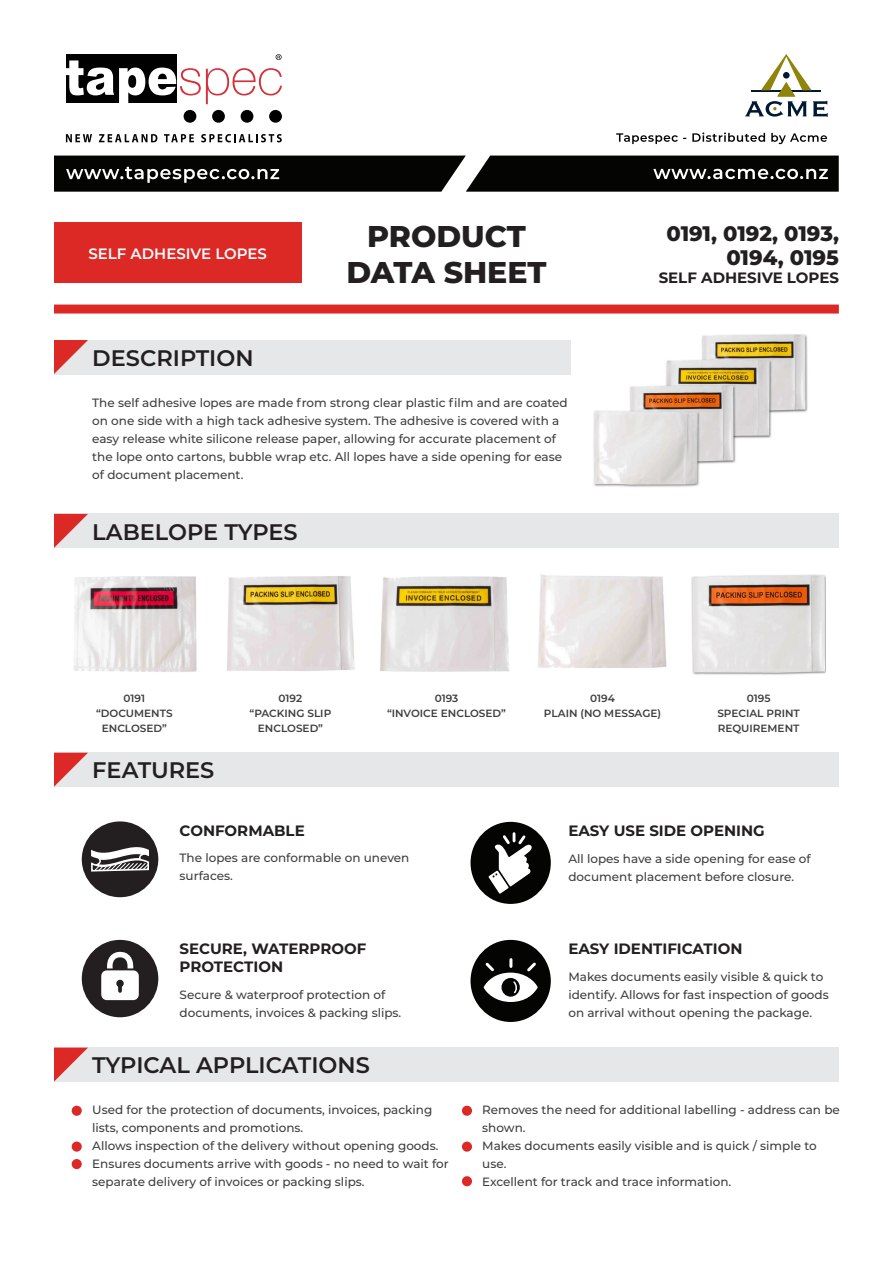
<style>
.page{position:relative;width:893px;height:1263px;background:#fff}
.page>*{position:absolute;margin:0;border:0;box-sizing:border-box;transform-origin:0 0}
.t1{font:800 30px "Montserrat";color:#231f20}
.t2{font:600 22.5px "Montserrat";color:#231f20}
.t3{font:800 21px "Montserrat";letter-spacing:-.01em;color:#231f20}
.t4{font:700 15px/18px "Montserrat";color:#231f20}
.t5{font:600 15px "Montserrat";color:#fff}
.t6{font:500 12px/18px "Montserrat";color:#3e3e3f}
.t7{font:600 10.5px/15px "Montserrat";color:#3e3e3f;text-align:center}
</style>
<div class="page">
<div style="left:54px;top:305px;width:785px;height:9px;background:#dd2926"></div>
<div style="left:54px;top:340px;width:516px;height:34px;background:#e6e7e9"></div>
<svg style="left:54px;top:340px;width:34px;height:34px"></svg>
<div style="left:54px;top:753px;width:785px;height:34px;background:#e6e7e9"></div>
<div style="left:54px;top:514px;width:785px;height:34px;background:#e6e7e9"></div>
<svg style="left:54px;top:753px;width:34px;height:34px"></svg>
<svg style="left:54px;top:514px;width:34px;height:34px"></svg>
<div style="left:54px;top:222px;width:247px;height:61px;background:#dd2926"></div>
<div style="left:54px;top:1047px;width:785px;height:34px;background:#e6e7e9"></div>
<svg style="left:54px;top:1047px;width:34px;height:34px"></svg>
<div style="left:72px;top:1106px;width:10px;height:10px;background:#dd2926;border-radius:50%"></div>
<div style="left:462px;top:1106px;width:10px;height:10px;background:#dd2926;border-radius:50%"></div>
<div style="left:72px;top:1159px;width:10px;height:10px;background:#dd2926;border-radius:50%"></div>
<div style="left:72px;top:1141px;width:10px;height:11px;background:#dd2926;border-radius:50%"></div>
<div style="left:462px;top:1141px;width:10px;height:11px;background:#dd2926;border-radius:50%"></div>
<div style="left:462px;top:1176px;width:10px;height:10px;background:#dd2926;border-radius:50%"></div>
<div style="left:470px;top:822px;width:81px;height:82px;background:#040503;border-radius:50%"></div>
<svg style="left:488px;top:832px;width:44px;height:62px"></svg>
<div style="left:82px;top:821px;width:76px;height:76px;background:#231f20;border-radius:50%"></div>
<svg style="left:92px;top:841px;width:56px;height:24px"></svg>
<div style="left:91px;top:840px;width:58px;height:25px;border:2px solid #fff;border-radius:9px"></div>
<svg style="left:91px;top:853px;width:58px;height:19px"></svg>
<div style="left:470px;top:940px;width:81px;height:82px;background:#040503;border-radius:50%"></div>
<svg style="left:484px;top:972px;width:54px;height:30px"></svg>
<div style="left:501px;top:978px;width:19px;height:19px;background:#040503;border-radius:50%"></div>
<svg style="left:513px;top:980px;width:4px;height:15px"></svg>
<svg style="left:485px;top:958px;width:51px;height:16px"></svg>
<div style="left:82px;top:940px;width:76px;height:77px;background:#231f20;border-radius:50%"></div>
<svg style="left:101px;top:951px;width:38px;height:49px"></svg>
<img style="left:593px;top:334px;width:215px;height:153px">
<img style="left:74px;top:576px;width:123px;height:96px">
<img style="left:227px;top:576px;width:128px;height:95px">
<img style="left:380px;top:576px;width:129px;height:96px">
<img style="left:538px;top:574px;width:129px;height:94px">
<img style="left:691px;top:574px;width:135px;height:101px">
<svg style="left:616px;top:133px;width:70px;height:11px"></svg>
<svg style="left:692px;top:132px;width:73px;height:10px"></svg>
<svg style="left:771px;top:133px;width:56px;height:11px"></svg>
<svg style="left:54px;top:156px;width:785px;height:36px;background:#1d1d1c"></svg>
<svg style="left:745px;top:54px;width:83px;height:63px"></svg>
<div style="left:184px;top:110px;width:12px;height:13px;background:#000001;border-radius:50%"></div>
<div style="left:212px;top:110px;width:13px;height:13px;background:#000001;border-radius:50%"></div>
<div style="left:241px;top:110px;width:12px;height:13px;background:#000001;border-radius:50%"></div>
<div style="left:269px;top:110px;width:13px;height:13px;background:#000001;border-radius:50%"></div>
<svg style="left:66px;top:134px;width:26px;height:8px"></svg>
<svg style="left:99px;top:134px;width:58px;height:8px"></svg>
<svg style="left:164px;top:134px;width:30px;height:8px"></svg>
<svg style="left:201px;top:134px;width:81px;height:8px"></svg>
<svg style="left:66px;top:54px;width:216px;height:51px"></svg>
<p class="t5" style="left:88px;top:243px;width:180px">SELF ADHESIVE LOPES</p>
<p class="t1" style="left:367px;top:214px;width:160px">PRODUCT</p>
<p class="t1" style="left:346px;top:250px;width:202px">DATA SHEET</p>
<p class="t2" style="left:92px;top:342px;width:163px">DESCRIPTION</p>
<p class="t6" style="left:92px;top:393px;width:477px">The self adhesive lopes are made from strong clear plastic film and are coated on one side with a high tack adhesive system. The adhesive is covered with a easy release white silicone release paper, allowing for accurate placement of the lope onto cartons, bubble wrap etc. All lopes have a side opening for ease of document placement.</p>
<p class="t2" style="left:92px;top:516px;width:207px">LABELOPE TYPES</p>
<p class="t3" style="left:666px;top:218px;width:174px">0191, 0192, 0193,</p>
<p class="t3" style="left:726px;top:242px;width:114px">0194, 0195</p>
<p class="t4" style="left:659px;top:268px;width:182px">SELF ADHESIVE LOPES</p>
<p class="t7" style="left:124px;top:690px;width:23px">0191</p>
<p class="t7" style="left:96px;top:705px;width:78px">“DOCUMENTS<br>ENCLOSED”</p>
<p class="t2" style="left:92px;top:754px;width:124px">FEATURES</p>
<p class="t7" style="left:279px;top:690px;width:25px">0192</p>
<p class="t7" style="left:250px;top:705px;width:83px">“PACKING SLIP<br>ENCLOSED”</p>
<p class="t7" style="left:435px;top:690px;width:25px">0193</p>
<p class="t7" style="left:387px;top:705px;width:120px">“INVOICE ENCLOSED”</p>
<p class="t4" style="left:180px;top:821px;width:127px">CONFORMABLE</p>
<p class="t6" style="left:180px;top:849px;width:231px">The lopes are conformable on uneven surfaces.</p>
<p class="t4" style="left:180px;top:939px;width:188px">SECURE, WATERPROOF<br>PROTECTION</p>
<p class="t6" style="left:180px;top:985px;width:223px">Secure &amp; waterproof protection of documents, invoices &amp; packing slips.</p>
<p class="t2" style="left:92px;top:1049px;width:279px">TYPICAL APPLICATIONS</p>
<p class="t7" style="left:590px;top:690px;width:26px">0194</p>
<p class="t7" style="left:544px;top:705px;width:119px">PLAIN (NO MESSAGE)</p>
<p class="t7" style="left:747px;top:690px;width:25px">0195</p>
<p class="t7" style="left:717px;top:705px;width:84px;text-align:left">SPECIAL PRINT<br>REQUIREMENT</p>
<p class="t4" style="left:568px;top:821px;width:198px">EASY USE SIDE OPENING</p>
<p class="t6" style="left:568px;top:849px;width:244px">All lopes have a side opening for ease of document placement before closure.</p>
<p class="t4" style="left:568px;top:939px;width:176px">EASY IDENTIFICATION</p>
<p class="t6" style="left:568px;top:967px;width:262px">Makes documents easily visible &amp; quick to identify. Allows for fast inspection of goods on arrival without opening the package.</p>
<p class="t6" style="left:92px;top:1100px;width:342px">Used for the protection of documents, invoices, packing lists, components and promotions.</p>
<p class="t6" style="left:92px;top:1136px;width:348px">Allows inspection of the delivery without opening goods.</p>
<p class="t6" style="left:92px;top:1154px;width:358px">Ensures documents arrive with goods - no need to wait for separate delivery of invoices or packing slips.</p>
<p class="t6" style="left:482px;top:1100px;width:359px">Removes the need for additional labelling - address can be shown.</p>
<p class="t6" style="left:482px;top:1136px;width:336px">Makes documents easily visible and is quick / simple to use.</p>
<p class="t6" style="left:482px;top:1172px;width:251px">Excellent for track and trace information.</p>
</div>
